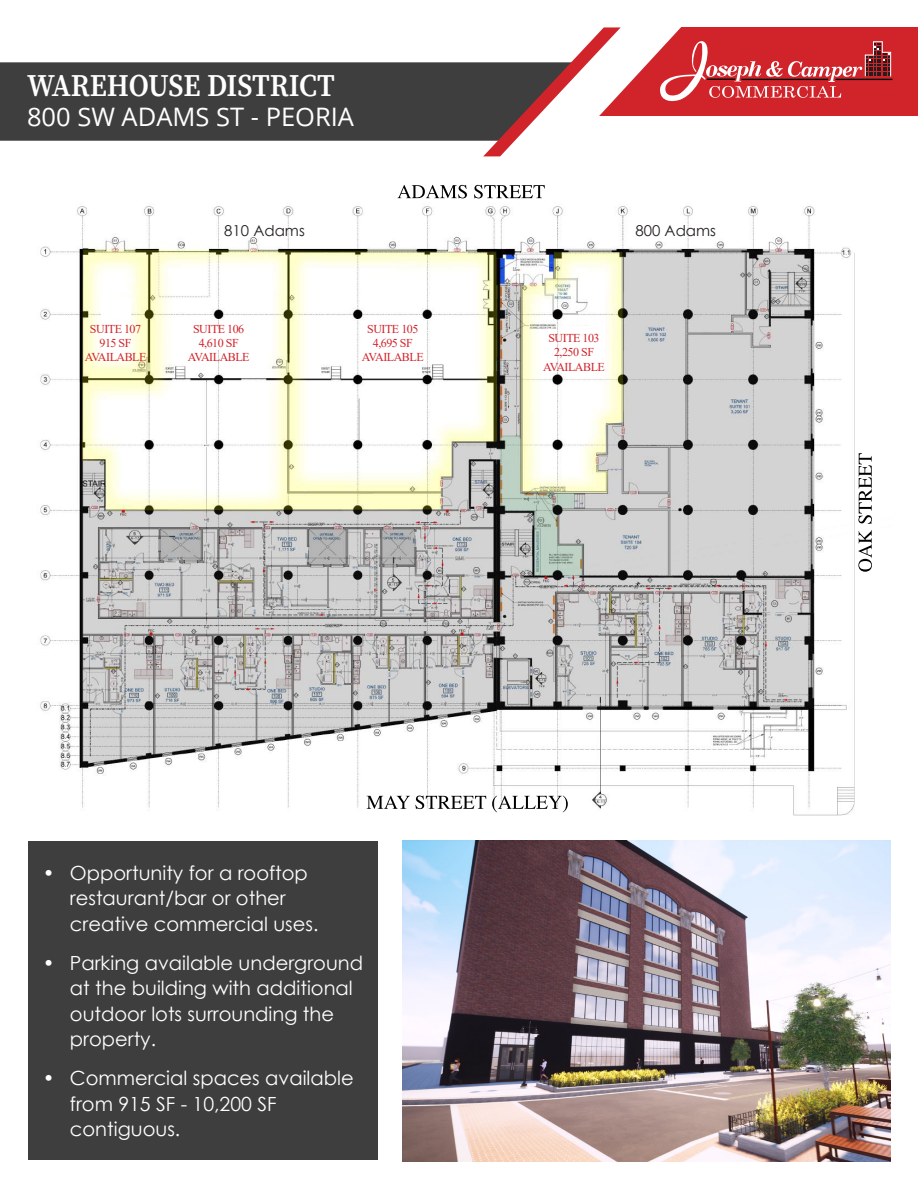
<style>
.page{position:relative;width:918px;height:1188px;background:#fff}
.page>*{position:absolute;margin:0;border:0;box-sizing:border-box;transform-origin:0 0}
.t1{font:31.5px "Source Serif Variable";letter-spacing:-.005em;color:#fff;scale:.91 1}
.t2{font:25.5px "Open Sans";color:#fff}
.t3{font:19.5px/25.5px "Century Gothic";color:#fff}
.t4{font:15px "Century Gothic";color:#231f20}
.t5{font:12px "Times New Roman";letter-spacing:-.04em;color:#d1232a}
</style>
<div class="page">
<img style="left:40px;top:184px;width:832px;height:632px">
<div style="left:28px;top:841px;width:350px;height:319px;background:#3e3e3f"></div>
<div style="left:0;top:62px;width:483px;height:79px;background:#3e3e3f"></div>
<svg style="left:483px;top:27px;width:435px;height:129px"></svg>
<img style="left:403px;top:841px;width:487px;height:320px">
<div style="left:198px;top:329px;width:30px;height:20px;background:#fff"></div>
<div style="left:376px;top:327px;width:29px;height:25px;background:#fff"></div>
<div style="left:101px;top:298px;width:29px;height:20px;background:#fff"></div>
<div style="left:566px;top:326px;width:29px;height:21px;background:#fff"></div>
<p class="t1" style="left:27px;top:64px;width:340px">WAREHOUSE DISTRICT</p>
<p class="t2" style="left:27px;top:100px;width:329px">800 SW ADAMS ST - PEORIA</p>
<p class="t5" style="left:90px;top:320px;width:53px">SUITE 107</p>
<p class="t5" style="left:100px;top:335px;width:33px">915 SF</p>
<p class="t5" style="left:85px;top:349px;width:63px">AVAILABLE</p>
<p class="t4" style="left:224px;top:220px;width:82px">810 Adams</p>
<p class="t4" style="left:636px;top:220px;width:82px">800 Adams</p>
<p class="t5" style="left:193px;top:320px;width:53px">SUITE 106</p>
<p class="t5" style="left:199px;top:335px;width:41px">4,610 SF</p>
<p class="t5" style="left:188px;top:349px;width:63px">AVAILABLE</p>
<p class="t5" style="left:367px;top:320px;width:53px">SUITE 105</p>
<p class="t5" style="left:373px;top:335px;width:41px">4,695 SF</p>
<p class="t5" style="left:362px;top:349px;width:63px">AVAILABLE</p>
<p class="t5" style="left:548px;top:329px;width:53px">SUITE 103</p>
<p class="t5" style="left:554px;top:344px;width:41px">2,250 SF</p>
<p class="t5" style="left:543px;top:358px;width:63px">AVAILABLE</p>
<p class="t3" style="left:70px;top:860px;width:250px;text-indent:-27px">• Opportunity for a rooftop restaurant/bar or other creative commercial uses.</p>
<p class="t3" style="left:70px;top:950px;width:295px;text-indent:-27px">• Parking available underground at the building with additional outdoor lots surrounding the property.</p>
<p class="t3" style="left:70px;top:1065px;width:285px;text-indent:-27px">• Commercial spaces available from 915 SF - 10,200 SF contiguous.</p>
</div>
